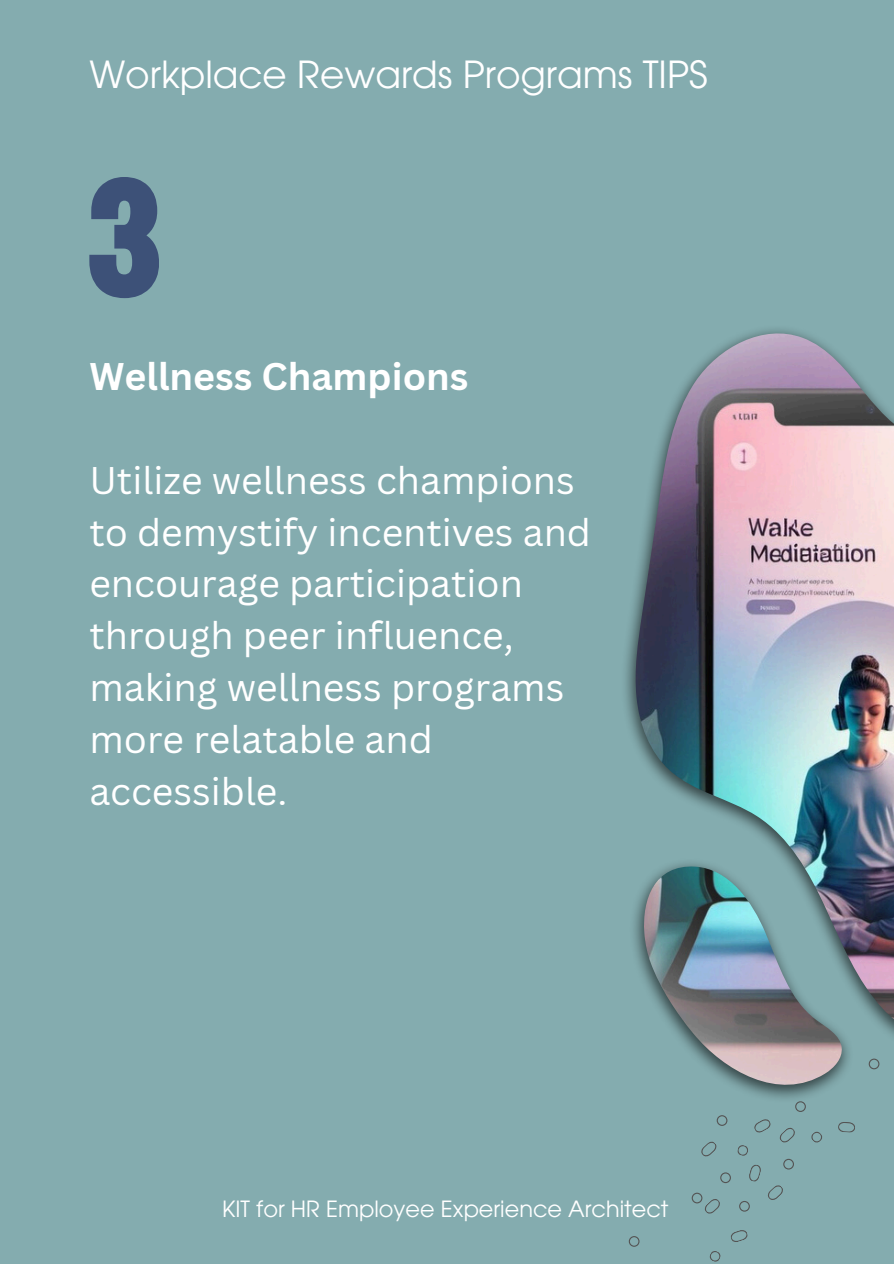
<style>
.page{position:relative;width:894px;height:1264px;background:#fff}
.page>*{position:absolute;margin:0;border:0;box-sizing:border-box;transform-origin:0 0}
.t1{font:37.5px/51.8px "Canva Sans";color:#fff}
.t2{font:700 37.5px "Canva Sans";color:#fff}
.t3{font:37.35px "ITC Avant Garde Pro";color:#fff}
.t4{font:22.35px "ITC Avant Garde Pro";color:#fff}
</style>
<div class="page">
<div style="left:0;top:0;width:893px;height:1263px;background:#84acaf"></div>
<img style="left:625px;top:329px;width:205px;height:770px">
<img style="left:634px;top:333px;width:259px;height:751px">
<svg style="left:701px;top:1141px;width:16px;height:16px"></svg>
<svg style="left:716px;top:1115px;width:11px;height:10px"></svg>
<svg style="left:731px;top:1230px;width:17px;height:12px"></svg>
<svg style="left:709px;top:1251px;width:12px;height:11px"></svg>
<svg style="left:720px;top:1172px;width:10px;height:11px"></svg>
<svg style="left:795px;top:1101px;width:10px;height:10px"></svg>
<svg style="left:838px;top:1122px;width:17px;height:10px"></svg>
<svg style="left:811px;top:1131px;width:11px;height:12px"></svg>
<svg style="left:737px;top:1119px;width:58px;height:92px"></svg>
<svg style="left:691px;top:1192px;width:29px;height:22px"></svg>
<svg style="left:628px;top:1236px;width:11px;height:10px"></svg>
<svg style="left:868px;top:1058px;width:11px;height:11px"></svg>
<svg style="left:89px;top:177px;width:70px;height:121px"></svg>
<p class="t3" style="left:89px;top:60px;width:620px">Workplace Rewards Programs TIPS</p>
<h1 class="t2" style="left:89px;top:350px;width:380px">Wellness Champions</h1>
<h2 class="t1" style="left:89px;top:453px;width:503px">Utilize wellness champions to demystify incentives and encourage participation through peer influence, making wellness programs more relatable and accessible.</h2>
<p class="t4" style="left:222px;top:1200px;width:447px">KIT for HR Employee Experience Architect</p>
</div>
